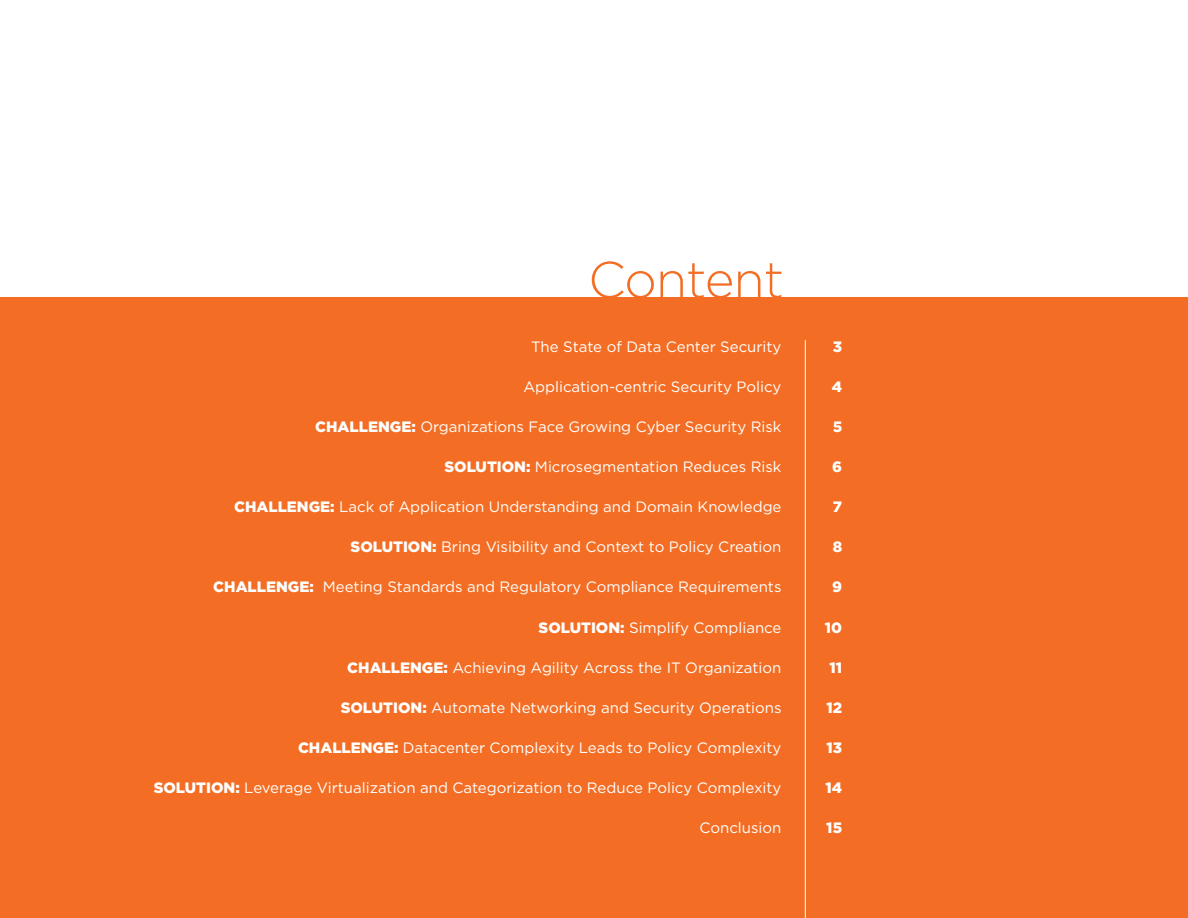
<style>
.page{position:relative;width:1188px;height:918px;background:#fff}
.page>*{position:absolute;margin:0;border:0;box-sizing:border-box;transform-origin:0 0}
.t1{font:300 51px "Gotham";letter-spacing:-.02em;color:#f36e24}
.t2{font:15px "Gotham";color:#fff}
.t3{font:900 15px "Gotham";letter-spacing:.01em;color:#fff}
.s1{font-weight:900}
</style>
<div class="page">
<div style="left:0;top:298px;width:1188px;height:620px;background:#f36e24"></div>
<hr style="left:805px;top:340px;width:1px;height:578px;background:#fff">
<h1 class="t1" style="left:588px;top:247px;width:197px">Content</h1>
<p class="t2" style="left:531px;top:337px;width:252px">The State of Data Center Security</p>
<p class="t2" style="left:523px;top:377px;width:260px">Application-centric Security Policy</p>
<p class="t2" style="left:315px;top:417px;width:468px"><span class="s1">CHALLENGE:</span> Organizations Face Growing Cyber Security Risk</p>
<p class="t2" style="left:444px;top:457px;width:339px"><span class="s1">SOLUTION:</span> Microsegmentation Reduces Risk</p>
<p class="t2" style="left:234px;top:497px;width:549px"><span class="s1">CHALLENGE:</span> Lack of Application Understanding and Domain Knowledge</p>
<p class="t2" style="left:351px;top:537px;width:432px"><span class="s1">SOLUTION:</span> Bring Visibility and Context to Policy Creation</p>
<p class="t2" style="left:213px;top:578px;width:570px"><span class="s1">CHALLENGE:</span> Meeting Standards and Regulatory Compliance Requirements</p>
<p class="t2" style="left:539px;top:618px;width:244px"><span class="s1">SOLUTION:</span> Simplify Compliance</p>
<p class="t2" style="left:347px;top:658px;width:436px"><span class="s1">CHALLENGE:</span> Achieving Agility Across the IT Organization</p>
<p class="t2" style="left:341px;top:698px;width:442px"><span class="s1">SOLUTION:</span> Automate Networking and Security Operations</p>
<p class="t2" style="left:298px;top:738px;width:485px"><span class="s1">CHALLENGE:</span> Datacenter Complexity Leads to Policy Complexity</p>
<p class="t2" style="left:154px;top:778px;width:629px"><span class="s1">SOLUTION:</span> Leverage Virtualization and Categorization to Reduce Policy Complexity</p>
<p class="t2" style="left:700px;top:818px;width:83px">Conclusion</p>
<p class="t3" style="left:833px;top:337px;width:11px">3</p>
<p class="t3" style="left:832px;top:377px;width:12px">4</p>
<p class="t3" style="left:833px;top:417px;width:10px">5</p>
<p class="t3" style="left:832px;top:457px;width:11px">6</p>
<p class="t3" style="left:833px;top:497px;width:11px">7</p>
<p class="t3" style="left:833px;top:537px;width:11px">8</p>
<p class="t3" style="left:832px;top:577px;width:11px">9</p>
<p class="t3" style="left:825px;top:617px;width:19px">10</p>
<p class="t3" style="left:829px;top:657px;width:14px">11</p>
<p class="t3" style="left:826px;top:697px;width:17px">12</p>
<p class="t3" style="left:826px;top:737px;width:17px">13</p>
<p class="t3" style="left:825px;top:777px;width:18px">14</p>
<p class="t3" style="left:826px;top:817px;width:17px">15</p>
</div>
